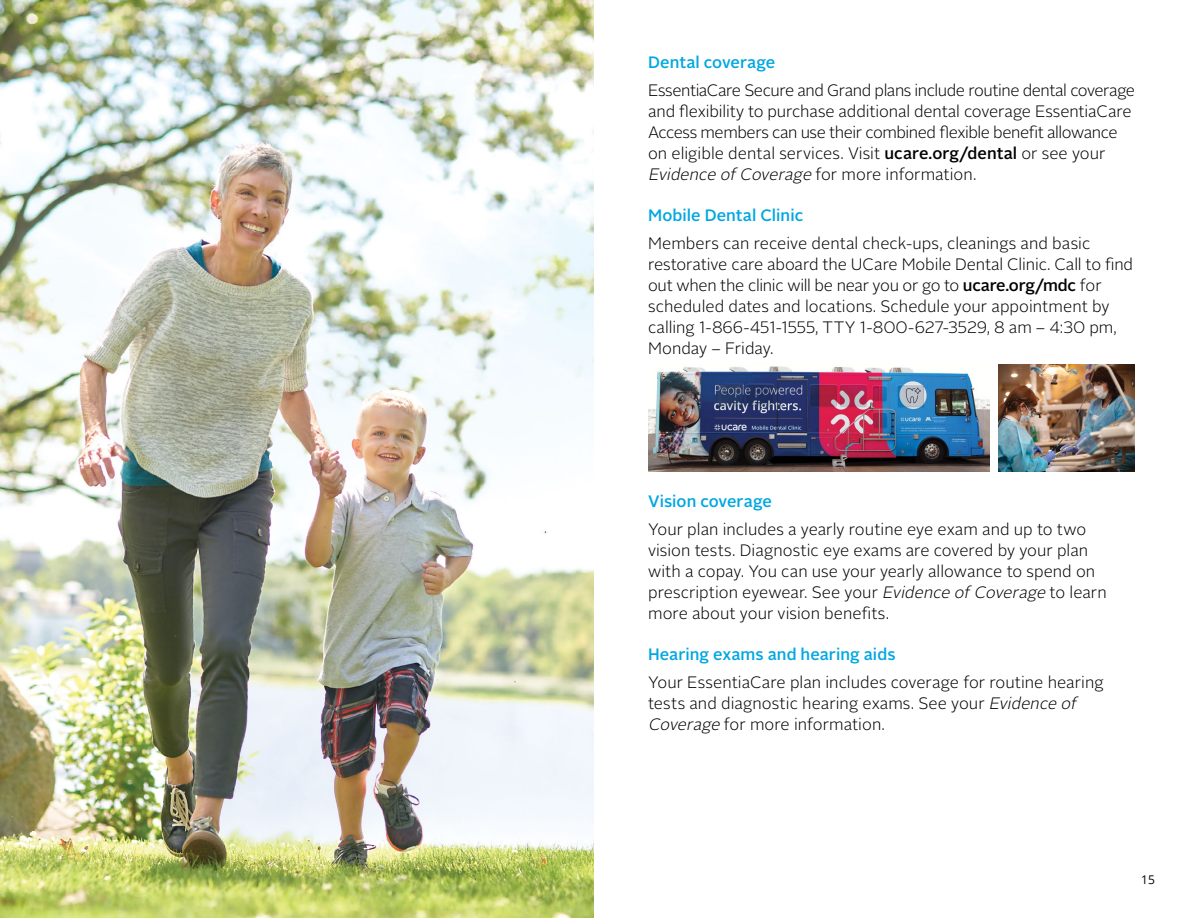
<style>
.page{position:relative;width:1188px;height:918px;background:#fff}
.page>*{position:absolute;margin:0;border:0;box-sizing:border-box;transform-origin:0 0}
.t1{font:300 16.5px/21px "Alright Sans";letter-spacing:-.005em;color:#000}
.t2{font:500 16.5px "Alright Sans";letter-spacing:.005em;color:#00a7e1}
.t3{font:12px "Open Sans";color:#000}
.s1{font-weight:500}
.s2{font-style:italic}
</style>
<div class="page">
<img style="left:999px;top:364px;width:135px;height:107px">
<img style="left:648px;top:366px;width:341px;height:105px">
<img style="left:0;top:0;width:594px;height:918px">
<p class="t2" style="left:648px;top:51px;width:129px">Dental coverage</p>
<p class="t1" style="left:648px;top:80px;width:489px">EssentiaCare Secure and Grand plans include routine dental coverage and flexibility to purchase additional dental coverage EssentiaCare Access members can use their combined flexible benefit allowance on eligible dental services. Visit <span class="s1">ucare.org/dental</span> or see your <span class="s2">Evidence ofCoverage</span> for more information.</p>
<p class="t2" style="left:648px;top:204px;width:157px">Mobile Dental Clinic</p>
<p class="t1" style="left:648px;top:233px;width:487px">Members can receive dental check-ups, cleanings and basic restorative care aboard the UCare Mobile Dental Clinic. Call to find out when the clinic will be near you or go to <span class="s1">ucare.org/mdc</span> for scheduled dates and locations. Schedule your appointment by calling 1-866-451-1555, TTY 1-800-627-3529, 8 am – 4:30 pm, Monday – Friday.</p>
<p class="t2" style="left:648px;top:490px;width:125px">Vision coverage</p>
<p class="t1" style="left:648px;top:519px;width:460px">Your plan includes a yearly routine eye exam and up to two vision tests. Diagnostic eye exams are covered by your plan with a copay. You can use your yearly allowance to spend on prescription eyewear. See your <span class="s2">Evidence ofCoverage</span> to learn more about your vision benefits.</p>
<p class="t2" style="left:648px;top:643px;width:249px">Hearing exams and hearing aids</p>
<p class="t1" style="left:648px;top:672px;width:457px">Your EssentiaCare plan includes coverage for routine hearing tests and diagnostic hearing exams. See your <span class="s2">Evidence of<br>Coverage</span> for more information.</p>
<p class="t3" style="left:1141px;top:871px;width:15px">15</p>
</div>
